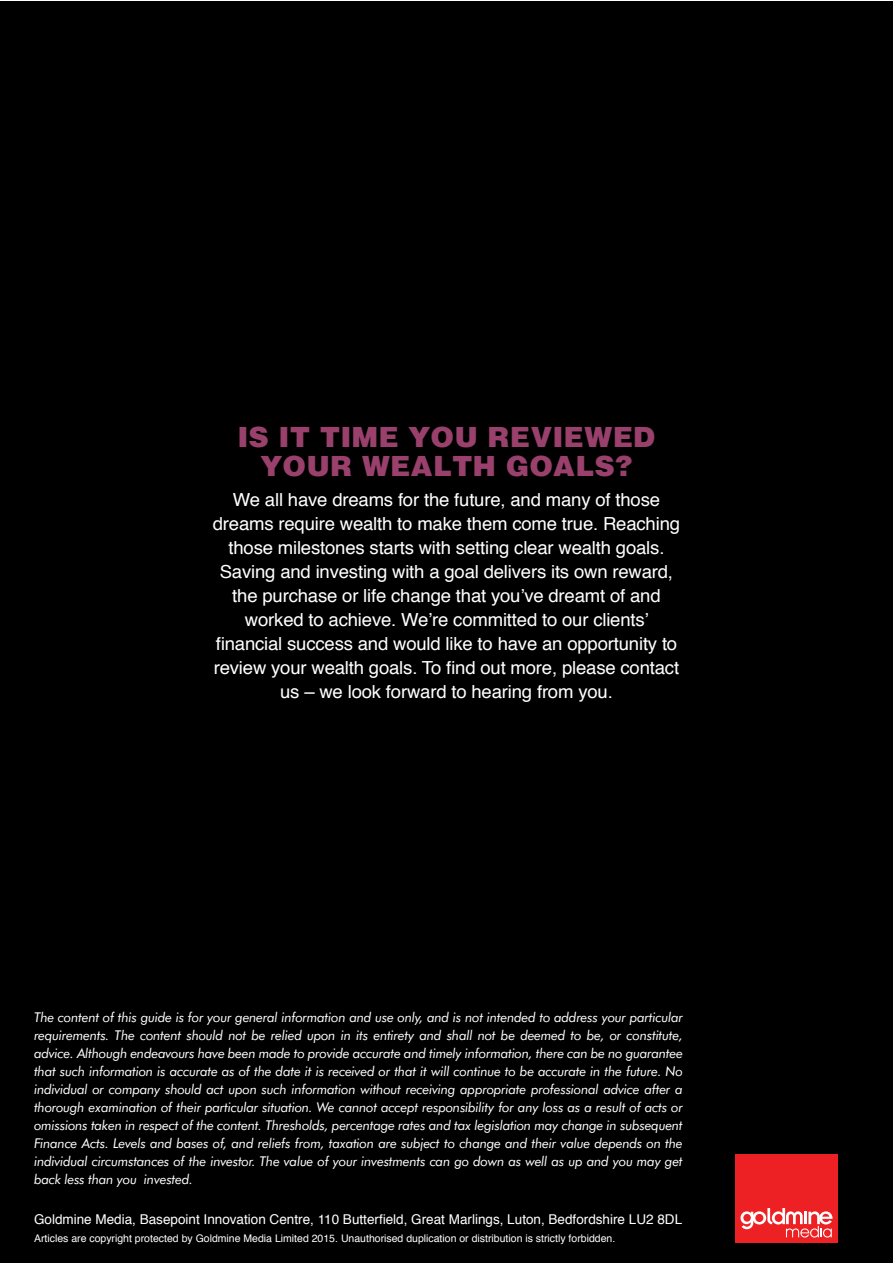
<style>
.page{position:relative;width:893px;height:1263px;background:#fff}
.page>*{position:absolute;margin:0;border:0;box-sizing:border-box;transform-origin:0 0}
.t1{font:900 28.5px/28.5px "Helvetica";color:#99416c;text-align:center}
.t2{font:18px/24px "Helvetica";letter-spacing:-.01em;color:#fff;text-align:center}
.t3{font:italic 13.5px/18px "Futura BT";letter-spacing:-.02em;color:#fff;text-align:justify}
.t4{font:13.5px "Helvetica";color:#fff}
.t5{font:10.5px "Helvetica";color:#fff}
</style>
<div class="page">
<div style="left:0;top:1px;width:892px;height:1262px;background:#000"></div>
<div style="left:735px;top:1154px;width:103px;height:88px;background:#ed2124"></div>
<svg style="left:740px;top:1208px;width:92px;height:29px"></svg>
<h1 class="t1" style="left:237px;top:422px;width:419px">IS IT TIME YOU REVIEWED<br>YOUR WEALTH GOALS?</h1>
<p class="t2" style="left:213px;top:489px;width:469px">We all have dreams for the future, and many of those dreams require wealth to make them come true. Reaching those milestones starts with setting clear wealth goals.<br>Saving and investing with a goal delivers its own reward, the purchase or life change that you’ve dreamt of and worked to achieve. We’re committed to our clients’ financial success and would like to have an opportunity to review your wealth goals. To find out more, please contact us – we look forward to hearing from you.</p>
<p class="t3" style="left:34px;top:1008px;width:650px">The content of this guide is for your general information and use only, and is not intended to address your particular requirements. The content should not be relied upon in its entirety and shall not be deemed to be, or constitute, advice. Although endeavours have been made to provide accurate and timely information, there can be no guarantee that such information is accurate as of the date it is received or that it will continue to be accurate in the future. No individual or company should act upon such information without receiving appropriate professional advice after a thorough examination of their particular situation. We cannot accept responsibility for any loss as a result of acts or omissions taken in respect of the content. Thresholds, percentage rates and tax legislation may change in subsequent Finance Acts. Levels and bases of, and reliefs from, taxation are subject to change and their value depends on the individual circumstances of the investor. The value of your investments can go down as well as up and you may get back less than you invested.</p>
<p class="t4" style="left:34px;top:1214px;width:650px">Goldmine Media, Basepoint Innovation Centre, 110 Butterfield, Great Marlings, Luton, Bedfordshire LU2 8DL</p>
<p class="t5" style="left:34px;top:1234px;width:583px">Articles are copyright protected by Goldmine Media Limited 2015. Unauthorised duplication or distribution is strictly forbidden.</p>
</div>
